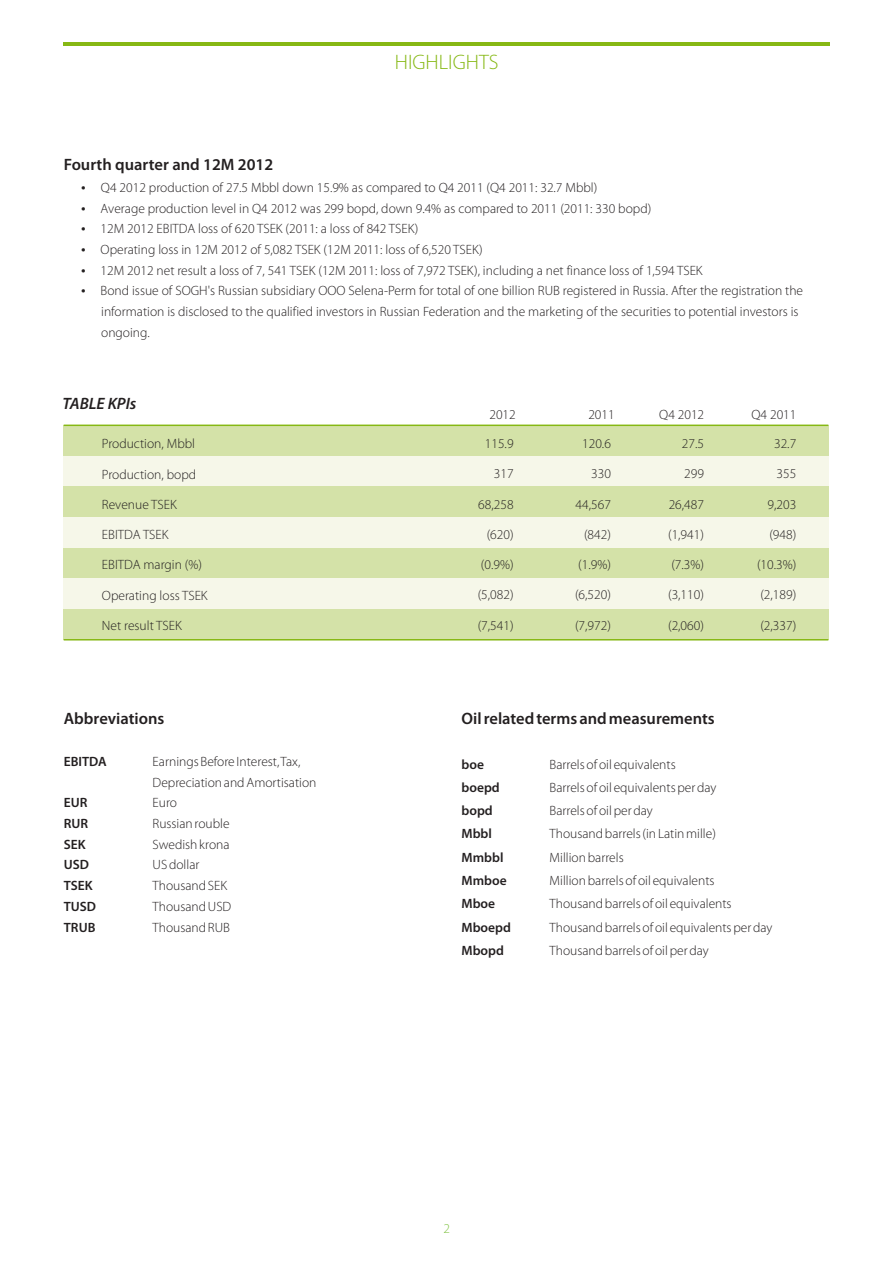
<style>
.page{position:relative;width:893px;height:1263px;background:#fff}
.page>*{position:absolute;margin:0;border:0;box-sizing:border-box;transform-origin:0 0}
.t1{font:300 21px "Myriad Pro";color:#86b814}
.t2{font:600 16.5px "Myriad Pro";color:#231f20}
.t3{font:italic 600 16.5px "Myriad Pro";color:#231f20}
.t4{font:300 13.5px/20.7px "Myriad Pro";color:#231f20}
.t5{font:600 13.5px "Myriad Pro";color:#231f20}
.t6{font:300 13.5px "Myriad Pro";color:#7fc241}
</style>
<div class="page">
<div style="left:63px;top:425px;width:765px;height:31px;background:#d4e2a8"></div>
<div style="left:63px;top:609px;width:765px;height:31px;background:#d4e2a8"></div>
<div style="left:63px;top:456px;width:765px;height:31px;background:#f6f7e9"></div>
<div style="left:63px;top:487px;width:765px;height:30px;background:#d4e2a8"></div>
<div style="left:63px;top:517px;width:765px;height:31px;background:#f6f7e9"></div>
<div style="left:63px;top:548px;width:765px;height:30px;background:#d4e2a8"></div>
<div style="left:63px;top:578px;width:765px;height:31px;background:#f6f7e9"></div>
<hr style="left:64px;top:425px;width:764px;height:1px;background:#86b814">
<hr style="left:64px;top:639px;width:764px;height:1px;background:#86b814">
<hr style="left:63px;top:42px;width:766px;height:4px;background:#86b814">
<h1 class="t1" style="left:395px;top:53px;width:105px">HIGHLIGHTS</h1>
<p class="t2" style="left:64px;top:158px;width:211px">Fourth quarter and 12M 2012</p>
<p class="t4" style="left:101px;top:199px;width:704px">Average production level in Q4 2012 was 299 bopd, down 9.4% as compared to 2011 (2011: 330 bopd)<br>12M 2012 EBITDA loss of 620 TSEK (2011: a loss of 842 TSEK)<br>Operating loss in 12M 2012 of 5,082 TSEK (12M 2011: loss of 6,520 TSEK)<br>12M 2012 net result a loss of 7, 541 TSEK (12M 2011: loss of 7,972 TSEK), including a net finance loss of 1,594 TSEK<br>Bond issue of SOGH's Russian subsidiary OOO Selena-Perm for total of one billion RUB registered in Russia. After the registration the information is disclosed to the qualified investors in Russian Federation and the marketing of the securities to potential investors is ongoing.</p>
<p class="t4" style="left:101px;top:178px;width:498px">Q4 2012 production of 27.5 Mbbl down 15.9% as compared to Q4 2011 (Q4 2011: 32.7 Mbbl)</p>
<p class="t3" style="left:63px;top:397px;width:75px">TABLE KPIs</p>
<p class="t4" style="left:102px;top:434px;width:95px">Production, Mbbl</p>
<p class="t4" style="left:102px;top:465px;width:96px">Production, bopd</p>
<p class="t4" style="left:102px;top:495px;width:76px">Revenue TSEK</p>
<p class="t4" style="left:102px;top:525px;width:68px">EBITDA TSEK</p>
<p class="t4" style="left:102px;top:556px;width:102px">EBITDA margin (%)</p>
<p class="t4" style="left:102px;top:586px;width:107px">Operating loss TSEK</p>
<p class="t4" style="left:102px;top:616px;width:81px">Net result TSEK</p>
<p class="t2" style="left:64px;top:711px;width:102px">Abbreviations</p>
<p class="t5" style="left:64px;top:756px;width:44px">EBITDA</p>
<p class="t4" style="left:153px;top:752px;width:165px">Earnings Before Interest, Tax,<br>Depreciation and Amortisation</p>
<p class="t5" style="left:64px;top:797px;width:25px">EUR</p>
<p class="t4" style="left:153px;top:793px;width:26px">Euro</p>
<p class="t5" style="left:64px;top:818px;width:26px">RUR</p>
<p class="t4" style="left:153px;top:814px;width:79px">Russian rouble</p>
<p class="t5" style="left:64px;top:838px;width:23px">SEK</p>
<p class="t4" style="left:153px;top:835px;width:79px">Swedish krona</p>
<p class="t5" style="left:64px;top:859px;width:27px">USD</p>
<p class="t4" style="left:153px;top:856px;width:48px">US dollar</p>
<p class="t5" style="left:64px;top:880px;width:30px">TSEK</p>
<p class="t4" style="left:153px;top:876px;width:76px">Thousand SEK</p>
<p class="t5" style="left:64px;top:901px;width:34px">TUSD</p>
<p class="t4" style="left:153px;top:897px;width:80px">Thousand USD</p>
<p class="t5" style="left:64px;top:921px;width:33px">TRUB</p>
<p class="t4" style="left:153px;top:918px;width:79px">Thousand RUB</p>
<p class="t4" style="left:489px;top:405px;width:28px">2012</p>
<p class="t4" style="left:588px;top:405px;width:28px">2011</p>
<p class="t4" style="left:659px;top:401px;width:46px;line-height:29.4px;text-align:right">Q4 2012<br>27.5</p>
<p class="t4" style="left:684px;top:465px;width:21px">299</p>
<p class="t4" style="left:669px;top:495px;width:37px">26,487</p>
<p class="t4" style="left:668px;top:525px;width:37px">(1,941)</p>
<p class="t4" style="left:671px;top:555px;width:34px">(7.3%)</p>
<p class="t4" style="left:668px;top:586px;width:37px">(3,110)</p>
<p class="t4" style="left:668px;top:616px;width:37px">(2,060)</p>
<p class="t4" style="left:485px;top:434px;width:30px">115.9</p>
<p class="t4" style="left:494px;top:465px;width:21px">317</p>
<p class="t4" style="left:478px;top:495px;width:37px">68,258</p>
<p class="t4" style="left:487px;top:525px;width:28px">(620)</p>
<p class="t4" style="left:481px;top:555px;width:34px">(0.9%)</p>
<p class="t4" style="left:478px;top:586px;width:37px">(5,082)</p>
<p class="t4" style="left:478px;top:616px;width:37px">(7,541)</p>
<p class="t4" style="left:582px;top:434px;width:30px">120.6</p>
<p class="t4" style="left:591px;top:465px;width:21px">330</p>
<p class="t4" style="left:576px;top:495px;width:37px">44,567</p>
<p class="t4" style="left:584px;top:525px;width:28px">(842)</p>
<p class="t4" style="left:578px;top:555px;width:34px">(1.9%)</p>
<p class="t4" style="left:575px;top:586px;width:37px">(6,520)</p>
<p class="t4" style="left:575px;top:616px;width:37px">(7,972)</p>
<p class="t4" style="left:751px;top:401px;width:46px;line-height:29.4px;text-align:right">Q4 2011<br>32.7</p>
<p class="t4" style="left:776px;top:465px;width:21px">355</p>
<p class="t4" style="left:767px;top:495px;width:30px">9,203</p>
<p class="t4" style="left:769px;top:525px;width:28px">(948)</p>
<p class="t4" style="left:757px;top:555px;width:41px">(10.3%)</p>
<p class="t4" style="left:760px;top:586px;width:37px">(2,189)</p>
<p class="t4" style="left:760px;top:616px;width:37px">(2,337)</p>
<p class="t2" style="left:462px;top:711px;width:255px">Oil related terms and measurements</p>
<p class="t5" style="left:462px;top:758px;width:24px">boe</p>
<p class="t4" style="left:550px;top:755px;width:128px">Barrels of oil equivalents</p>
<p class="t5" style="left:462px;top:782px;width:40px">boepd</p>
<p class="t4" style="left:550px;top:778px;width:169px">Barrels of oil equivalents per day</p>
<p class="t5" style="left:462px;top:805px;width:33px">bopd</p>
<p class="t4" style="left:550px;top:801px;width:105px">Barrels of oil per day</p>
<p class="t5" style="left:462px;top:828px;width:32px">Mbbl</p>
<p class="t4" style="left:549px;top:825px;width:168px">Thousand barrels (in Latin mille)</p>
<p class="t5" style="left:462px;top:852px;width:43px">Mmbbl</p>
<p class="t4" style="left:549px;top:848px;width:76px">Million barrels</p>
<p class="t5" style="left:462px;top:875px;width:47px">Mmboe</p>
<p class="t4" style="left:549px;top:871px;width:167px">Million barrels of oil equivalents</p>
<p class="t5" style="left:462px;top:898px;width:35px">Mboe</p>
<p class="t4" style="left:549px;top:895px;width:184px">Thousand barrels of oil equivalents</p>
<p class="t5" style="left:462px;top:921px;width:51px">Mboepd</p>
<p class="t4" style="left:549px;top:918px;width:224px">Thousand barrels of oil equivalents per day</p>
<p class="t5" style="left:462px;top:945px;width:44px">Mbopd</p>
<p class="t4" style="left:549px;top:941px;width:161px">Thousand barrels of oil per day</p>
<p class="t6" style="left:444px;top:1223px;width:8px">2</p>
</div>
